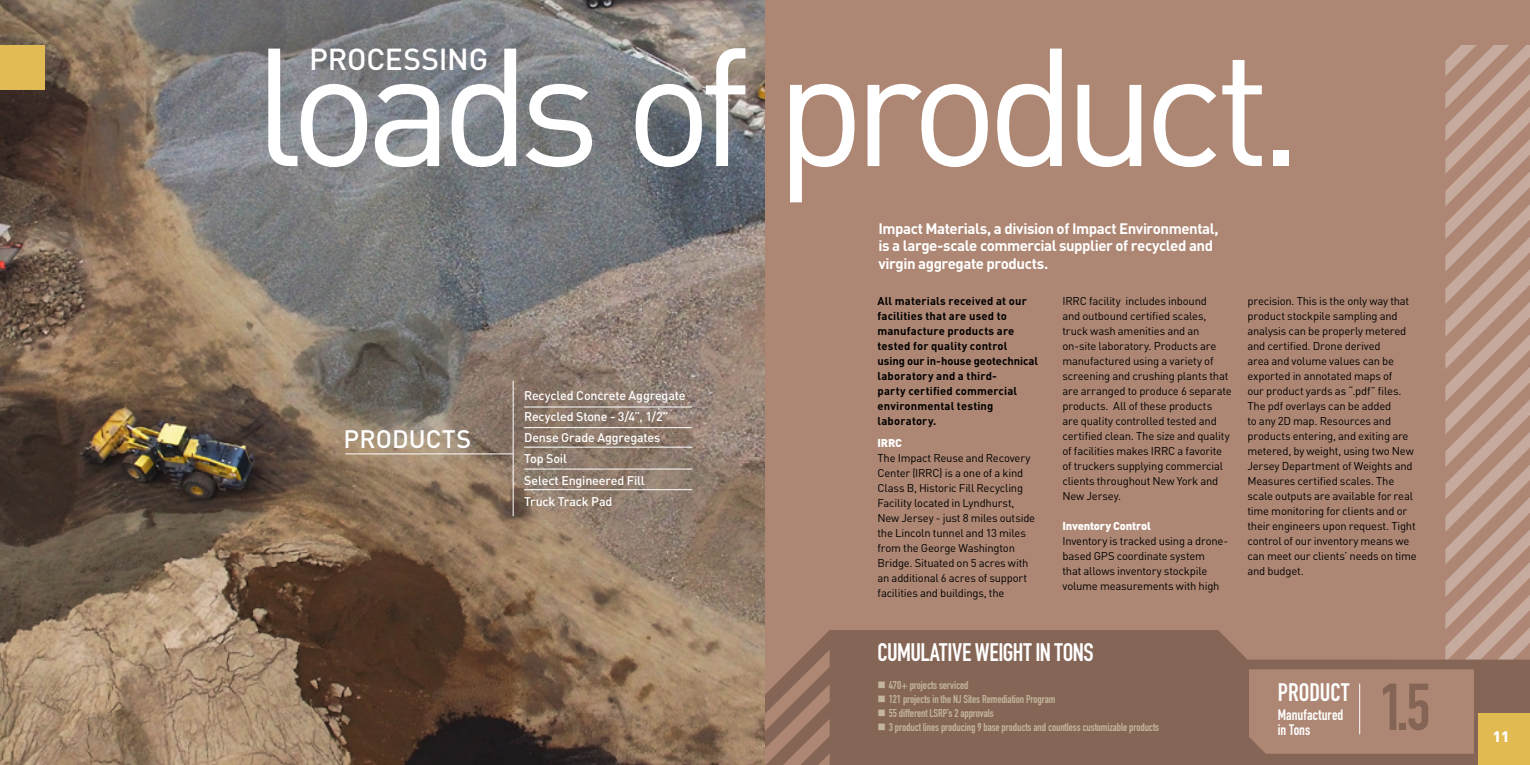
<style>
.page{position:relative;width:1530px;height:765px;background:#fff}
.page>*{position:absolute;margin:0;border:0;box-sizing:border-box;transform-origin:0 0}
.t1{font:165px "DIN Pro";letter-spacing:-.075em;color:#fff}
.t2{font:700 65px "DIN Condensed";color:#846455}
.t3{font:500 30px "DIN Pro";letter-spacing:-.005em;color:#fff}
.t4{font:700 25px "DIN Condensed";letter-spacing:-.01em;color:#fff}
.t5{font:500 25px "DIN Pro";letter-spacing:.005em;color:#fff}
.t6{font:700 15px/17.5px "DIN Pro";letter-spacing:-.03em;color:#fff}
.t7{font:700 15px/15px "DIN Condensed";color:#fff}
.t8{font:900 15px "DIN Pro";color:#fff}
.t9{font:500 12.5px/21.2px "DIN Pro";letter-spacing:-.01em;color:#fff}
.t10{font:11.25px/15px "DIN Pro";letter-spacing:-.02em;color:#000}
.t11{font:700 11.25px/15px "DIN Pro";letter-spacing:.01em;color:#000}
.t12{font:700 11.25px "DIN Condensed";letter-spacing:-.01em;color:#c2b59b}
.t13{font:900 11.25px "DIN Pro";letter-spacing:-.02em;color:#fff}
</style>
<div class="page">
<img style="left:0;top:0;width:765px;height:765px">
<div style="left:765px;top:0;width:765px;height:765px;background:#ae8774"></div>
<div style="left:811px;top:630px;width:668px;height:135px;background:#856555"></div>
<svg style="left:765px;top:649px;width:65px;height:116px"></svg>
<div style="left:1479px;top:714px;width:51px;height:51px;background:#e2ba52"></div>
<hr style="left:837px;top:100px;width:1px;height:139px;background:#fff">
<div style="left:0;top:45px;width:45px;height:45px;background:#e2bb54"></div>
<hr style="left:513px;top:381px;width:1px;height:135px;background:#fff">
<hr style="left:524px;top:407px;width:168px;height:1px;background:#fff">
<hr style="left:524px;top:469px;width:168px;height:1px;background:#fff">
<hr style="left:345px;top:454px;width:168px;height:1px;background:#fff">
<hr style="left:524px;top:427px;width:168px;height:1px;background:#fff">
<hr style="left:524px;top:489px;width:168px;height:1px;background:#fff">
<hr style="left:524px;top:447px;width:168px;height:1px;background:#fff">
<svg style="left:1249px;top:45px;width:281px;height:709px"></svg>
<hr style="left:1359px;top:684px;width:1px;height:50px;background:#fff">
<h1 class="t1" style="left:254px;top:-6px;width:1051px">loads of product.</h1>
<h3 class="t3" style="left:309px;top:39px;width:181px">PROCESSING</h3>
<h3 class="t5" style="left:344px;top:422px;width:129px">PRODUCTS</h3>
<p class="t9" style="left:524px;top:384px;width:163px">Recycled Concrete Aggregate<br>Recycled Stone - 3/4”, 1/2”<br>Dense Grade Aggregates<br>Top Soil<br>Select Engineered Fill<br>Truck Track Pad</p>
<h3 class="t6" style="left:878px;top:219px;width:342px">Impact Materials, a division of Impact Environmental, is a large-scale commercial supplier of recycled and virgin aggregate products.</h3>
<p class="t11" style="left:878px;top:293px;width:162px">All materials received at our facilities that are used to manufacture products are tested for quality control<br>using our in-house geotechnical laboratory and a third-<br>party certified commercial environmental testing laboratory.</p>
<p class="t13" style="left:878px;top:435px;width:26px">IRRC</p>
<p class="t10" style="left:878px;top:450px;width:159px">The Impact Reuse and Recovery<br>Center (IRRC) is a one of a kind<br>Class B, Historic Fill Recycling<br>Facility located in Lyndhurst,<br>New Jersey - just 8 miles outside the Lincoln tunnel and 13 miles from the George Washington<br>Bridge. Situated on 5 acres with an additional 6 acres of support facilities and buildings, the</p>
<p class="t10" style="left:1062px;top:293px;width:171px">IRRC facility includes inbound<br>and outbound certified scales, truck wash amenities and an on-site laboratory. Products are manufactured using a variety of screening and crushing plants that are arranged to produce 6 separate products. All of these products<br>are quality controlled tested and certified clean. The size and quality of facilities makes IRRC a favorite of truckers supplying commercial clients throughout New York and<br>New Jersey.</p>
<p class="t13" style="left:1062px;top:518px;width:90px">Inventory Control</p>
<p class="t10" style="left:1062px;top:533px;width:167px">Inventory is tracked using a drone&shy;based GPS coordinate system<br>that allows inventory stockpile volume measurements with high</p>
<p class="t10" style="left:1247px;top:293px;width:171px">precision. This is the only way that product stockpile sampling and analysis can be properly metered and certified. Drone derived<br>area and volume values can be exported in annotated maps of<br>our product yards as “.pdf” files.<br>The pdf overlays can be added<br>to any 2D map. Resources and products entering, and exiting are metered, by weight, using two New<br>Jersey Department of Weights and<br>Measures certified scales. The scale outputs are available for real time monitoring for clients and or their engineers upon request. Tight control of our inventory means we can meet our clients’ needs on time and budget.</p>
<h3 class="t4" style="left:878px;top:636px;width:218px">CUMULATIVE WEIGHT IN TONS</h3>
<p class="t12" style="left:878px;top:678px;width:92px">■ 470+ projects serviced</p>
<p class="t12" style="left:878px;top:692px;width:180px">■ 121 projects in the NJ Sites Remediation Program</p>
<p class="t12" style="left:878px;top:705px;width:118px">■ 55 different LSRP’s 2 approvals</p>
<p class="t12" style="left:878px;top:719px;width:283px">■ 3 product lines producing 9 base products and countless customizable products</p>
<h3 class="t4" style="left:1278px;top:675px;width:73px">PRODUCT</h3>
<h3 class="t7" style="left:1278px;top:707px;width:67px">Manufactured in Tons</h3>
<h2 class="t2" style="left:1380px;top:663px;width:52px">1.5</h2>
<h3 class="t8" style="left:1493px;top:726px;width:18px">11</h3>
</div>
